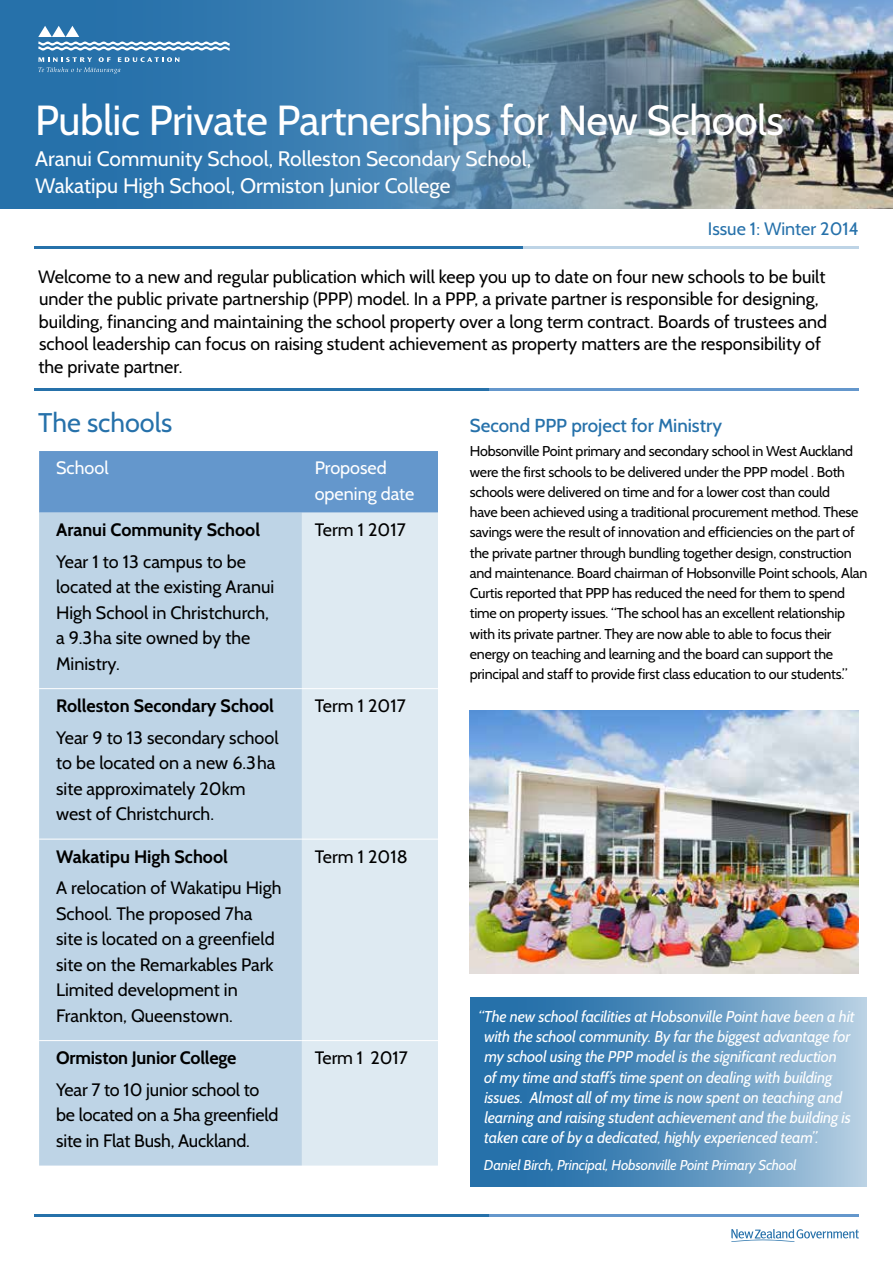
<style>
.page{position:relative;width:893px;height:1263px;background:#fff}
.page>*{position:absolute;margin:0;border:0;box-sizing:border-box;transform-origin:0 0}
.PPP_Heading{font:42px "Cabin";letter-spacing:-.01em;color:#fff}
.PPP_Head_2{font:27px "Cabin";color:#2671aa}
.PPP_Heading-2{font:21px/27px "Cabin";color:#fff}
.PPP_Head_3{font:500 18.75px "Cabin";color:#2671aa}
.PPP_Intro{font:18px/22.5px "Cabin";color:#000}
.PPP_Body{font:18px/25.5px "Cabin";color:#000}
.PPP_Body_new{font:18px/25.5px "Cabin";letter-spacing:-.01em;color:#000}
.PPP_Body-2{font:700 18px "Cabin";color:#000}
.PPP_Body-3{font:18px/25.5px "Cabin";color:#fff}
.PPP_Body_new-2{font:700 18px "Cabin";letter-spacing:-.01em;color:#000}
.PPP_Issue_and_Date{font:18px "Cabin";color:#2671aa}
.quotes{font:italic 15.75px/20.2px "Cabin";letter-spacing:-.01em;color:#fff}
.PPP_Body_new-3{font:14.25px/20.2px "Cabin";letter-spacing:-.015em;color:#000}
.PPP_Body_new-4{font:italic 14.25px "Cabin";letter-spacing:-.01em;color:#fff}
</style>
<div class="page">
<hr style="left:34px;top:388px;width:825px;height:2px;background:#2671aa">
<img style="left:0;top:0;width:893px;height:209px">
<hr style="left:34px;top:1214px;width:825px;height:2px;background:#2671aa">
<hr style="left:34px;top:247px;width:825px;height:2px;background:#2671aa">
<hr style="left:523px;top:247px;width:336px;height:2px;background:#bed4e6">
<hr style="left:489px;top:388px;width:370px;height:2px;background:#6497cc">
<hr style="left:489px;top:1214px;width:370px;height:2px;background:#6497cc">
<svg style="left:731px;top:1229px;width:128px;height:13px"></svg>
<svg style="left:38px;top:57px;width:141px;height:17px;background:#4383b5"></svg>
<svg style="left:38px;top:26px;width:192px;height:25px"></svg>
<div style="left:39px;top:451px;width:399px;height:62px;background:#6497cc"></div>
<div style="left:39px;top:513px;width:263px;height:652px;background:#bed4e6"></div>
<div style="left:302px;top:513px;width:136px;height:652px;background:#deeaf2"></div>
<hr style="left:39px;top:688px;width:263px;height:1px;background:#fff">
<hr style="left:302px;top:688px;width:136px;height:1px;background:#fff">
<hr style="left:39px;top:839px;width:263px;height:1px;background:#fff">
<hr style="left:302px;top:839px;width:136px;height:1px;background:#fff">
<hr style="left:39px;top:1040px;width:263px;height:1px;background:#fff">
<hr style="left:302px;top:1040px;width:136px;height:1px;background:#fff">
<img style="left:470px;top:710px;width:389px;height:263px">
<svg style="left:471px;top:997px;width:395px;height:189px;background:#5b93be"></svg>
<p class="PPP_Heading" style="left:35px;top:94px;width:750px">Public Private Partnerships for New Schools</p>
<p class="PPP_Heading-2" style="left:35px;top:145px;width:497px">Aranui Community School, Rolleston Secondary School,<br>Wakatipu High School, Ormiston Junior College</p>
<p class="PPP_Issue_and_Date" style="left:708px;top:217px;width:153px">Issue 1: Winter 2014</p>
<p class="PPP_Intro" style="left:38px;top:265px;width:791px">Welcome to a new and regular publication which will keep you up to date on four new schools to be built under the public private partnership (PPP) model. In a PPP, a private partner is responsible for designing, building, financing and maintaining the school property over a long term contract. Boards of trustees and school leadership can focus on raising student achievement as property matters are the responsibility of the private partner.</p>
<h2 class="PPP_Head_2" style="left:38px;top:406px;width:136px">The schools</h2>
<p class="PPP_Body-3" style="left:56px;top:455px;width:54px">School</p>
<p class="PPP_Body-3" style="left:315px;top:455px;width:101px">Proposed opening date</p>
<p class="PPP_Body-2" style="left:56px;top:519px;width:205px">Aranui Community School</p>
<p class="PPP_Body" style="left:56px;top:549px;width:220px">Year 1 to 13 campus to be located at the existing Aranui<br>High School in Christchurch, a 9.3ha site owned by the<br>Ministry.</p>
<p class="PPP_Body" style="left:315px;top:517px;width:93px">Term 1 2017</p>
<p class="PPP_Body-2" style="left:56px;top:695px;width:219px">Rolleston Secondary School</p>
<p class="PPP_Body" style="left:56px;top:725px;width:224px">Year 9 to 13 secondary school to be located on a new 6.3ha site approximately 20km west of Christchurch.</p>
<p class="PPP_Body-2" style="left:56px;top:845px;width:173px">Wakatipu High School</p>
<p class="PPP_Body" style="left:56px;top:875px;width:227px">A relocation of Wakatipu High<br>School. The proposed 7ha site is located on a greenfield site on the Remarkables Park<br>Limited development in<br>Frankton, Queenstown.</p>
<p class="PPP_Body_new-2" style="left:56px;top:1047px;width:182px">Ormiston Junior College</p>
<p class="PPP_Body_new" style="left:56px;top:1077px;width:224px">Year 7 to 10 junior school to be located on a 5ha greenfield site in Flat Bush, Auckland.</p>
<p class="PPP_Body" style="left:315px;top:693px;width:93px">Term 1 2017</p>
<p class="PPP_Body" style="left:315px;top:843px;width:95px">Term 1 2018</p>
<p class="PPP_Body_new" style="left:315px;top:1045px;width:95px">Term 1 2017</p>
<h3 class="PPP_Head_3" style="left:470px;top:414px;width:254px">Second PPP project for Ministry</h3>
<p class="PPP_Body_new-3" style="left:470px;top:441px;width:399px">Hobsonville Point primary and secondary school in West Auckland were the first schools to be delivered under the PPP model . Both schools were delivered on time and for a lower cost than could<br>have been achieved using a traditional procurement method. These savings were the result of innovation and efficiencies on the part of the private partner through bundling together design, construction and maintenance. Board chairman of Hobsonville Point schools, Alan Curtis reported that PPP has reduced the need for them to spend time on property issues. “The school has an excellent relationship with its private partner. They are now able to able to focus their energy on teaching and learning and the board can support the principal and staff to provide first class education to our students.”</p>
<p class="quotes" style="left:484px;top:1006px;width:372px;text-indent:-6px">“The new school facilities at Hobsonville Point have been a hit with the school community. By far the biggest advantage for my school using the PPP model is the significant reduction<br>of my time and staff’s time spent on dealing with building issues. Almost all of my time is now spent on teaching and learning and raising student achievement and the building is taken care of by a dedicated, highly experienced team”.</p>
<p class="PPP_Body_new-4" style="left:484px;top:1156px;width:314px">Daniel Birch, Principal, Hobsonville Point Primary School</p>
</div>
